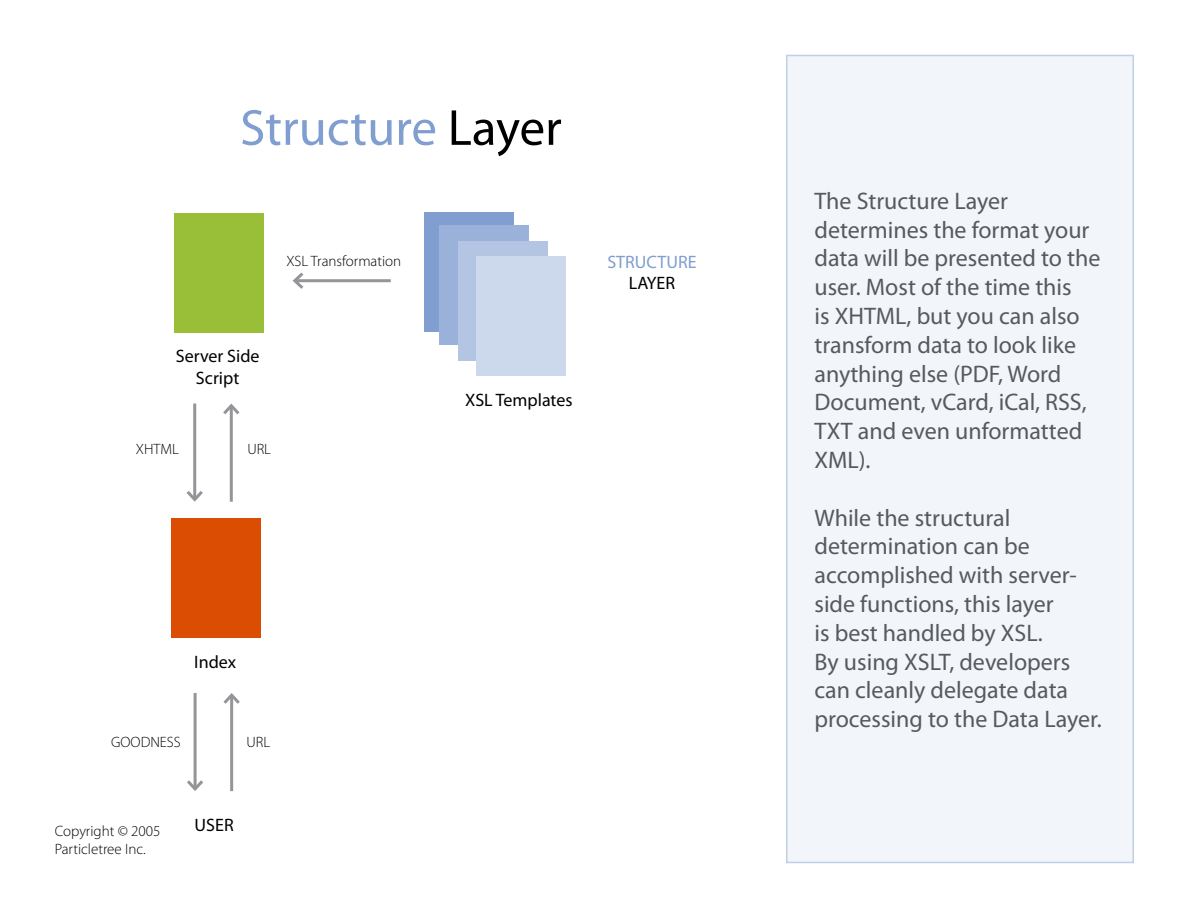
<style>
.page{position:relative;width:1188px;height:918px;background:#fff}
.page>*{position:absolute;margin:0;border:0;box-sizing:border-box;transform-origin:0 0}
.t1{font:51px "Myriad Pro";color:#809ed0}
.t2{font:24px/28.8px "Myriad Pro";color:#58595b}
.t3{font:18px/21.6px "Myriad Pro";color:#000;text-align:center}
.t4{font:18px "Myriad Pro";color:#809ed0}
.t5{font:300 15px/18px "Myriad Pro";color:#000}
.s1{color:#000}
</style>
<div class="page">
<div style="left:172px;top:518px;width:89px;height:120px;background:#db4d03"></div>
<div style="left:174px;top:213px;width:89px;height:120px;background:#99be38"></div>
<hr style="left:194px;top:693px;width:3px;height:96px;background:#939598">
<svg style="left:187px;top:777px;width:16px;height:14px"></svg>
<hr style="left:230px;top:695px;width:3px;height:96px;background:#939598">
<svg style="left:223px;top:693px;width:17px;height:14px"></svg>
<div style="left:424px;top:212px;width:89px;height:120px;background:#809ed0"></div>
<div style="left:439px;top:225px;width:90px;height:120px;background:#9ab1da"></div>
<div style="left:458px;top:241px;width:90px;height:119px;background:#b3c5e3"></div>
<div style="left:476px;top:256px;width:89px;height:120px;background:#ccd8ec"></div>
<hr style="left:193px;top:404px;width:3px;height:96px;background:#939598">
<svg style="left:186px;top:488px;width:17px;height:14px"></svg>
<hr style="left:230px;top:406px;width:3px;height:96px;background:#939598">
<svg style="left:223px;top:403px;width:17px;height:15px"></svg>
<hr style="left:295px;top:279px;width:96px;height:3px;background:#939598">
<svg style="left:292px;top:272px;width:15px;height:17px"></svg>
<div style="left:787px;top:56px;width:346px;height:806px;background:#f2f5fa"></div>
<div style="left:786px;top:55px;width:348px;height:808px;border:2px solid #c0cfe8"></div>
<h1 class="t1" style="left:240px;top:96px;width:323px">Structure <span class="s1">Layer</span></h1>
<p class="t5" style="left:286px;top:252px;width:116px">XSL Transformation</p>
<p class="t3" style="left:176px;top:345px;width:85px">Server Side<br>Script</p>
<p class="t5" style="left:136px;top:440px;width:45px">XHTML</p>
<p class="t5" style="left:247px;top:440px;width:25px">URL</p>
<p class="t4" style="left:607px;top:250px;width:91px">STRUCTURE</p>
<p class="t3" style="left:629px;top:272px;width:48px">LAYER</p>
<p class="t3" style="left:465px;top:389px;width:109px">XSL Templates</p>
<p class="t3" style="left:194px;top:651px;width:43px">Index</p>
<p class="t5" style="left:111px;top:733px;width:71px">GOODNESS</p>
<p class="t5" style="left:247px;top:733px;width:25px">URL</p>
<p class="t5" style="left:55px;top:822px;width:107px">Copyright © 2005<br>Particletree Inc.</p>
<p class="t3" style="left:195px;top:814px;width:41px">USER</p>
<p class="t2" style="left:814px;top:186px;width:287px">The Structure Layer determines the format your data will be presented to the user. Most of the time this<br>is XHTML, but you can also transform data to look like anything else (PDF, Word<br>Document, vCard, iCal, RSS,<br>TXT and even unformatted<br>XML).</p>
<p class="t2" style="left:814px;top:503px;width:289px">While the structural determination can be accomplished with server&shy;side functions, this layer<br>is best handled by XSL.<br>By using XSLT, developers can cleanly delegate data processing to the Data Layer.</p>
</div>
